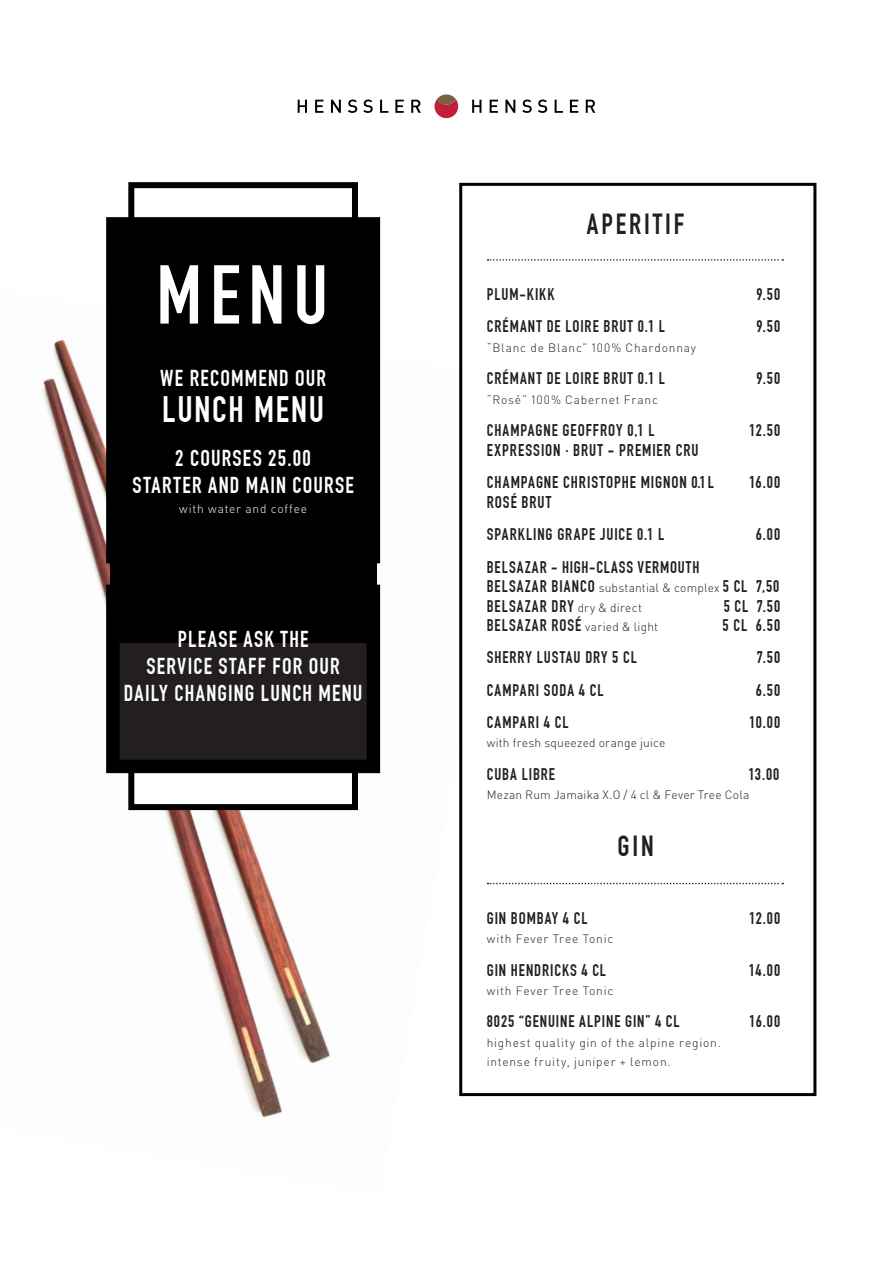
<style>
.page{position:relative;width:893px;height:1263px;background:#fff}
.page>*{position:absolute;margin:0;border:0;box-sizing:border-box;transform-origin:0 0}
.t1{font:700 81.9px "DIN Condensed";color:#fff}
.t2{font:700 36px "DIN Condensed";letter-spacing:.045em;color:#fff}
.t3{font:700 28.5px "DIN Condensed";letter-spacing:.1em;color:#231f20}
.t4{font:700 22.5px/27px "DIN Condensed";letter-spacing:.055em;color:#fff;text-align:center}
.t5{font:700 16.65px "DIN Condensed";letter-spacing:.055em;color:#231f20}
.t6{font:700 16.5px/19.5px "DIN Condensed";letter-spacing:.06em;color:#231f20}
.t7{font:300 12px/19.5px "DIN Pro";letter-spacing:.065em;color:#231f20}
.t8{font:300 12px "DIN Pro";letter-spacing:.015em;color:#231f20}
.t9{font:300 12px "DIN Pro";letter-spacing:.065em;color:#fff}
.s1{font-size:16.65px}
.s2{font-family:"DIN Pro";font-weight:300;font-size:12px}
</style>
<div class="page">
<img style="left:42px;top:289px;width:480px;height:829px">
<div style="left:128px;top:182px;width:230px;height:628px;background:#fff;border:6px solid #000"></div>
<svg style="left:437px;top:94px;width:19px;height:11px"></svg>
<svg style="left:434px;top:99px;width:24px;height:19px"></svg>
<svg style="left:298px;top:100px;width:9px;height:13px"></svg>
<svg style="left:315px;top:100px;width:8px;height:13px"></svg>
<svg style="left:331px;top:100px;width:10px;height:13px"></svg>
<svg style="left:348px;top:100px;width:9px;height:13px"></svg>
<svg style="left:363px;top:100px;width:10px;height:13px"></svg>
<svg style="left:380px;top:100px;width:8px;height:13px"></svg>
<svg style="left:395px;top:100px;width:9px;height:13px"></svg>
<svg style="left:411px;top:100px;width:10px;height:13px"></svg>
<svg style="left:472px;top:100px;width:9px;height:13px"></svg>
<svg style="left:490px;top:100px;width:8px;height:13px"></svg>
<svg style="left:505px;top:100px;width:10px;height:13px"></svg>
<svg style="left:522px;top:100px;width:10px;height:13px"></svg>
<svg style="left:538px;top:100px;width:9px;height:13px"></svg>
<svg style="left:555px;top:100px;width:8px;height:13px"></svg>
<svg style="left:570px;top:100px;width:8px;height:13px"></svg>
<svg style="left:586px;top:100px;width:9px;height:13px"></svg>
<div style="left:106px;top:217px;width:274px;height:346px;background:#000"></div>
<div style="left:113px;top:591px;width:260px;height:175px;background:#231f20"></div>
<div style="left:106px;top:585px;width:274px;height:188px;border:14px solid #000"></div>
<div style="left:110px;top:370px;width:266px;height:273px;background:#000"></div>
<div style="left:459px;top:183px;width:357px;height:913px;background:#fff;border:3px solid #000"></div>
<svg style="left:488px;top:259px;width:295px;height:2px"></svg>
<svg style="left:488px;top:883px;width:295px;height:1px"></svg>
<p class="t1" style="left:156px;top:247px;width:173px">MENU</p>
<p class="t4" style="left:160px;top:365px;width:167px">WE RECOMMEND OUR</p>
<p class="t2" style="left:162px;top:388px;width:163px">LUNCH MENU</p>
<p class="t4" style="left:133px;top:445px;width:223px">2 COURSES 25.00<br>STARTER AND MAIN COURSE</p>
<p class="t9" style="left:179px;top:500px;width:129px">with water and coffee</p>
<p class="t4" style="left:124px;top:625px;width:240px">PLEASE ASK THE<br>SERVICE STAFF FOR OUR<br>DAILY CHANGING LUNCH MENU</p>
<p class="t3" style="left:587px;top:207px;width:99px">APERITIF</p>
<p class="t6" style="left:487px;top:285px;width:69px">PLUM-KIKK</p>
<p class="t6" style="left:756px;top:285px;width:25px">9.50</p>
<p class="t6" style="left:487px;top:317px;width:180px">CRÉMANT DE LOIRE BRUT 0.1 L</p>
<p class="t6" style="left:757px;top:317px;width:25px">9.50</p>
<p class="t7" style="left:487px;top:337px;width:211px">“Blanc de Blanc” 100% Chardonnay</p>
<p class="t6" style="left:487px;top:369px;width:180px">CRÉMANT DE LOIRE BRUT 0.1 L</p>
<p class="t6" style="left:757px;top:369px;width:25px">9.50</p>
<p class="t7" style="left:487px;top:389px;width:173px">“Rosé” 100% Cabernet Franc</p>
<p class="t6" style="left:487px;top:421px;width:169px">CHAMPAGNE <span class="s1">GEOFFROY</span> 0,1 L</p>
<p class="t6" style="left:749px;top:421px;width:32px">12.50</p>
<p class="t5" style="left:487px;top:440px;width:213px">EXPRESSION · BRUT - PREMIER CRU</p>
<p class="t5" style="left:487px;top:473px;width:229px">CHAMPAGNE CHRISTOPHE MIGNON 0.1 L</p>
<p class="t5" style="left:749px;top:473px;width:33px">16.00</p>
<p class="t5" style="left:487px;top:492px;width:66px">ROSÉ BRUT</p>
<p class="t6" style="left:487px;top:525px;width:179px">SPARKLING GRAPE JUICE 0.1 L</p>
<p class="t6" style="left:756px;top:525px;width:26px">6.00</p>
<p class="t6" style="left:487px;top:557px;width:294px">BELSAZAR - HIGH-CLASS VERMOUTH<br>BELSAZAR BIANCO <span class="s2">substantial &amp; complex</span> 5 CL 7,50<br>BELSAZAR DRY <span class="s2">dry &amp; direct</span></p>
<p class="t6" style="left:724px;top:596px;width:58px">5 CL 7.50</p>
<p class="t6" style="left:487px;top:616px;width:173px">BELSAZAR ROSÉ <span class="s2">varied &amp; light</span></p>
<p class="t6" style="left:723px;top:616px;width:59px">5 CL 6.50</p>
<p class="t6" style="left:487px;top:648px;width:152px">SHERRY LUSTAU DRY 5 CL</p>
<p class="t6" style="left:757px;top:648px;width:25px">7.50</p>
<p class="t6" style="left:487px;top:680px;width:118px">CAMPARI SODA 4 CL</p>
<p class="t6" style="left:756px;top:680px;width:26px">6.50</p>
<p class="t6" style="left:487px;top:712px;width:83px">CAMPARI 4 CL</p>
<p class="t6" style="left:749px;top:712px;width:32px">10.00</p>
<p class="t8" style="left:487px;top:735px;width:180px">with fresh squeezed orange juice</p>
<p class="t6" style="left:487px;top:764px;width:70px">CUBA LIBRE</p>
<p class="t6" style="left:748px;top:764px;width:32px">13.00</p>
<p class="t8" style="left:487px;top:786px;width:264px">Mezan Rum Jamaika X.O / 4 cl &amp; Fever Tree Cola</p>
<p class="t3" style="left:618px;top:829px;width:38px">GIN</p>
<p class="t6" style="left:487px;top:908px;width:102px">GIN BOMBAY 4 CL</p>
<p class="t6" style="left:749px;top:908px;width:32px">12.00</p>
<p class="t7" style="left:487px;top:929px;width:128px">with Fever Tree Tonic</p>
<p class="t6" style="left:487px;top:960px;width:121px">GIN HENDRICKS 4 CL</p>
<p class="t6" style="left:749px;top:960px;width:33px">14.00</p>
<p class="t7" style="left:487px;top:980px;width:128px">with Fever Tree Tonic</p>
<p class="t6" style="left:487px;top:1012px;width:194px">8025 “GENUINE ALPINE GIN” 4 CL</p>
<p class="t6" style="left:749px;top:1012px;width:32px">16.00</p>
<p class="t7" style="left:487px;top:1032px;width:236px">highest quality gin of the alpine region. intense fruity, juniper + lemon.</p>
</div>
